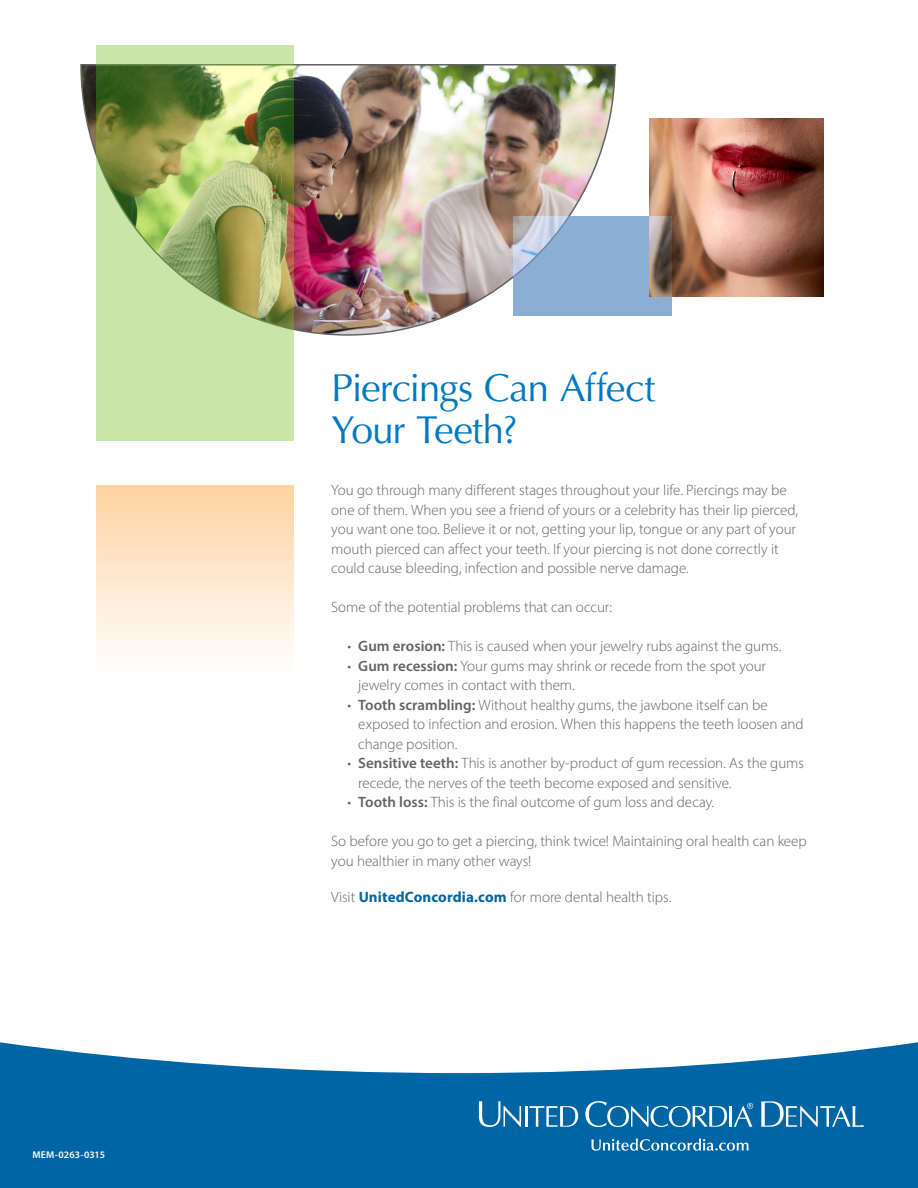
<style>
.page{position:relative;width:918px;height:1188px;background:#fff}
.page>*{position:absolute;margin:0;border:0;box-sizing:border-box;transform-origin:0 0}
.t1{font:39px/42px "Optima LT Std";letter-spacing:-.025em;color:#0079c2}
.Body_Copy_Myriad_Lig{font:300 15px/19.5px "Myriad Pro";letter-spacing:-.005em;color:#636366}
.t2{font:600 9.9px "Myriad Pro";letter-spacing:.015em;color:#fff}
.s1{font-weight:600}
.s2{font-weight:700;color:#0065a4}
</style>
<div class="page">
<svg style="left:0;top:1042px;width:918px;height:146px;fill:#0065a4"></svg>
<img style="left:80px;top:63px;width:538px;height:273px">
<img style="left:649px;top:119px;width:175px;height:177px">
<svg style="left:513px;top:216px;width:159px;height:99px;fill:#8baed4"></svg>
<svg style="left:96px;top:45px;width:197px;height:396px;fill:#cbe5a6"></svg>
<div style="left:96px;top:486px;width:197px;height:205px;background:linear-gradient(to bottom,#fdd3a2,#fff)"></div>
<hr style="left:525px;top:1106px;width:2px;height:21px;background:#fff">
<svg style="left:530px;top:1106px;width:48px;height:21px"></svg>
<hr style="left:730px;top:1106px;width:2px;height:21px;background:#fff">
<svg style="left:479px;top:1101px;width:42px;height:26px"></svg>
<svg style="left:585px;top:1101px;width:142px;height:26px"></svg>
<svg style="left:734px;top:1103px;width:19px;height:24px"></svg>
<svg style="left:761px;top:1101px;width:103px;height:26px"></svg>
<svg style="left:591px;top:1138px;width:158px;height:13px"></svg>
<p class="t2" style="left:32px;top:1148px;width:74px">MEM-0263-0315</p>
<p class="t1" style="left:331px;top:367px;width:325px">Piercings Can Affect<br>Your Teeth?</p>
<p class="Body_Copy_Myriad_Lig" style="left:331px;top:480px;width:468px">You go through many different stages throughout your life. Piercings may be one of them. When you see a friend of yours or a celebrity has their lip pierced, you want one too. Believe it or not, getting your lip, tongue or any part of your mouth pierced can affect your teeth. If your piercing is not done correctly it could cause bleeding, infection and possible nerve damage.</p>
<p class="Body_Copy_Myriad_Lig" style="left:331px;top:597px;width:282px">Some of the potential problems that can occur:</p>
<p class="Body_Copy_Myriad_Lig" style="left:347px;top:636px;width:436px">• <span class="s1">Gum erosion:</span> This is caused when your jewelry rubs against the gums.</p>
<p class="Body_Copy_Myriad_Lig" style="left:358px;top:656px;width:409px;text-indent:-11px">• <span class="s1">Gum recession:</span> Your gums may shrink or recede from the spot your jewelry comes in contact with them.</p>
<p class="Body_Copy_Myriad_Lig" style="left:358px;top:695px;width:447px;text-indent:-11px">• <span class="s1">Tooth scrambling:</span> Without healthy gums, the jawbone itself can be exposed to infection and erosion. When this happens the teeth loosen and change position.</p>
<p class="Body_Copy_Myriad_Lig" style="left:358px;top:753px;width:447px;text-indent:-11px">• <span class="s1">Sensitive teeth:</span> This is another by-product of gum recession. As the gums recede, the nerves of the teeth become exposed and sensitive.</p>
<p class="Body_Copy_Myriad_Lig" style="left:347px;top:792px;width:368px">• <span class="s1">Tooth loss:</span> This is the final outcome of gum loss and decay.</p>
<p class="Body_Copy_Myriad_Lig" style="left:331px;top:831px;width:477px">So before you go to get a piercing, think twice! Maintaining oral health can keep you healthier in many other ways!</p>
<p class="Body_Copy_Myriad_Lig" style="left:331px;top:887px;width:342px">Visit <span class="s2">UnitedConcordia.com</span> for more dental health tips.</p>
</div>
